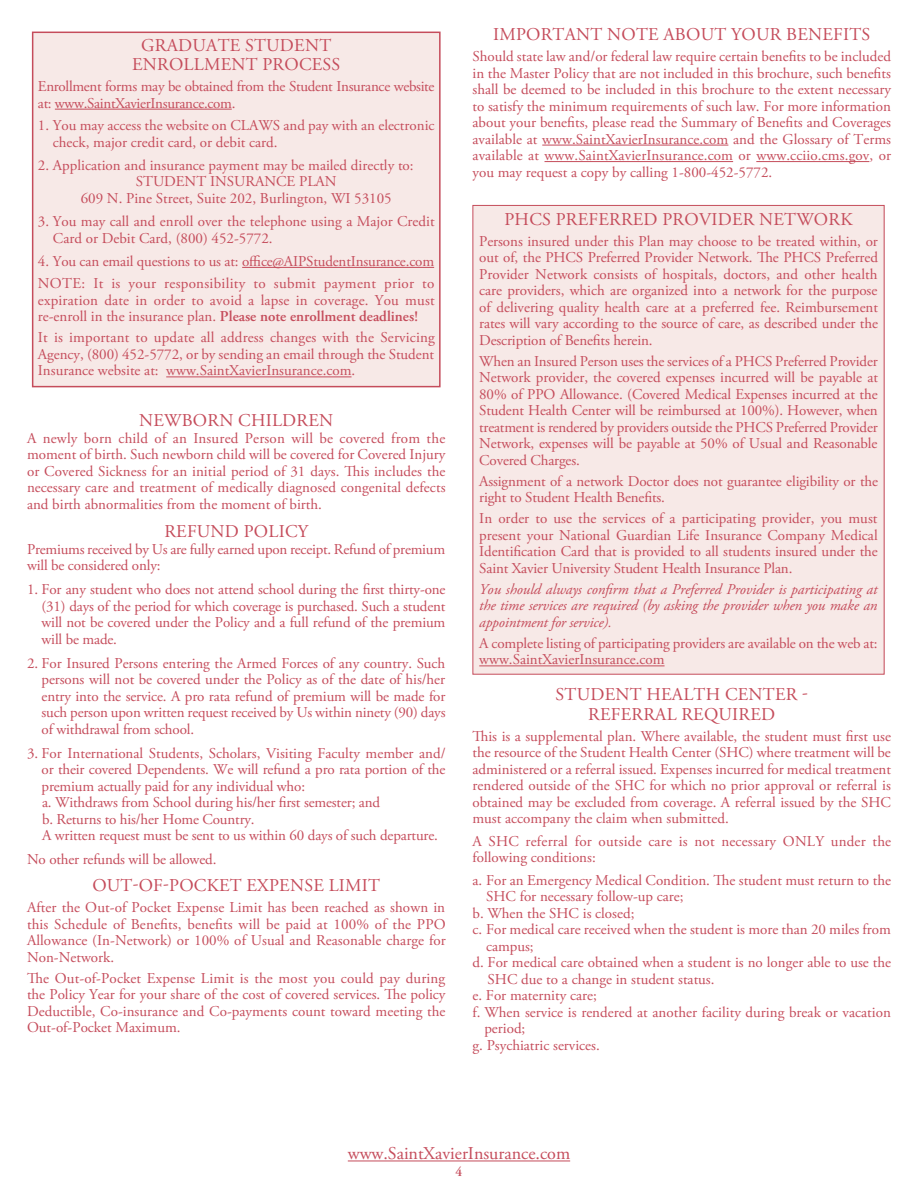
<style>
.page{position:relative;width:918px;height:1188px;background:#fff}
.page>*{position:absolute;margin:0;border:0;box-sizing:border-box;transform-origin:0 0}
.t1{font:18px/19.5px "Adobe Garamond Pro";letter-spacing:.015em;color:#c54c5b;text-align:center}
.t2{font:15px/16.5px "Adobe Garamond Pro";color:#c54c5b;text-align:justify}
.t3{font:italic 15px/16.5px "Adobe Garamond Pro";letter-spacing:-.01em;color:#c54c5b;text-align:justify}
.t4{font:15px/16.5px "Adobe Garamond Pro";letter-spacing:-.02em;color:#c54c5b}
.t5{font:600 13.5px "Adobe Garamond Pro";color:#c54c5b}
.s1{font-weight:600}
</style>
<div class="page">
<div style="left:33px;top:32px;width:407px;height:355px;background:#f7e9e7"></div>
<hr style="left:55px;top:109px;width:177px;height:1px;background:#c54c5b">
<hr style="left:242px;top:267px;width:192px;height:1px;background:#c54c5b">
<hr style="left:166px;top:377px;width:186px;height:1px;background:#c54c5b">
<div style="left:32px;top:32px;width:409px;height:355px;border:2px solid #c54c5b"></div>
<hr style="left:542px;top:145px;width:186px;height:1px;background:#c54c5b">
<hr style="left:545px;top:161px;width:188px;height:1px;background:#c54c5b">
<hr style="left:756px;top:161px;width:113px;height:1px;background:#c54c5b">
<div style="left:473px;top:205px;width:411px;height:469px;background:#f7e9e7"></div>
<hr style="left:479px;top:666px;width:186px;height:1px;background:#c54c5b">
<hr style="left:348px;top:1161px;width:222px;height:1px;background:#c54c5b">
<p class="t1" style="left:132px;top:36px;width:210px">GRADUATE STUDENT<br>ENROLLMENT PROCESS</p>
<p class="t4" style="left:38px;top:79px;width:398px">Enrollment forms may be obtained from the Student Insurance website at: www.SaintXavierInsurance.com.</p>
<p class="t2" style="left:53px;top:118px;width:383px;text-indent:-15px">1. You may access the website on CLAWS and pay with an electronic check, major credit card, or debit card.</p>
<p class="t2" style="left:38px;top:157px;width:377px">2. Application and insurance payment may be mailed directly to:</p>
<p class="t2" style="left:136px;top:174px;width:202px">STUDENT INSURANCE PLAN</p>
<p class="t2" style="left:81px;top:190px;width:313px">609 N. Pine Street, Suite 202, Burlington, WI 53105</p>
<p class="t2" style="left:53px;top:214px;width:383px;text-indent:-15px">3. You may call and enroll over the telephone using a Major Credit<br>Card or Debit Card, (800) 452-5772.</p>
<p class="t2" style="left:38px;top:250px;width:398px;line-height:22.5px">4. You can email questions to us at: office@AIPStudentInsurance.com<br>NOTE: It is your responsibility to submit payment prior to</p>
<p class="t2" style="left:38px;top:292px;width:398px">expiration date in order to avoid a lapse in coverage. You must re-enroll in the insurance plan. <span class="s1">Please note enrollment deadlines!</span></p>
<p class="t2" style="left:38px;top:330px;width:398px">It is important to update all address changes with the Servicing Agency, (800) 452-5772, or by sending an email through the Student Insurance website at: www.SaintXavierInsurance.com.</p>
<p class="t1" style="left:139px;top:412px;width:196px">NEWBORN CHILDREN</p>
<p class="t2" style="left:27px;top:430px;width:420px">A newly born child of an Insured Person will be covered from the moment of birth. Such newborn child will be covered for Covered Injury or Covered Sickness for an initial period of 31 days. This includes the necessary care and treatment of medically diagnosed congenital defects and birth abnormalities from the moment of birth.</p>
<p class="t1" style="left:164px;top:523px;width:145px">REFUND POLICY</p>
<p class="t2" style="left:27px;top:541px;width:420px">Premiums received by Us are fully earned upon receipt. Refund of premium will be considered only:</p>
<p class="t2" style="left:42px;top:582px;width:405px;text-indent:-15px">1. For any student who does not attend school during the first thirty-one (31) days of the period for which coverage is purchased. Such a student will not be covered under the Policy and a full refund of the premium will be made.</p>
<p class="t2" style="left:42px;top:655px;width:406px;text-indent:-15px">2. For Insured Persons entering the Armed Forces of any country. Such persons will not be covered under the Policy as of the date of his/her entry into the service. A pro rata refund of premium will be made for such person upon written request received by Us within ninety (90) days of withdrawal from school.</p>
<p class="t2" style="left:42px;top:745px;width:406px;text-align:left;text-indent:-15px">3. For International Students, Scholars, Visiting Faculty member and/ or their covered Dependents. We will refund a pro rata portion of the premium actually paid for any individual who:<br>a. Withdraws from School during his/her first semester; and<br>b. Returns to his/her Home Country.<br>A written request must be sent to us within 60 days of such departure.</p>
<p class="t2" style="left:27px;top:852px;width:191px">No other refunds will be allowed.</p>
<p class="t1" style="left:92px;top:877px;width:289px">OUT-OF-POCKET EXPENSE LIMIT</p>
<p class="t2" style="left:27px;top:900px;width:420px">After the Out-of Pocket Expense Limit has been reached as shown in this Schedule of Benefits, benefits will be paid at 100% of the PPO Allowance (In-Network) or 100% of Usual and Reasonable charge for Non-Network.</p>
<p class="t2" style="left:27px;top:970px;width:420px">The Out-of-Pocket Expense Limit is the most you could pay during the Policy Year for your share of the cost of covered services. The policy Deductible, Co-insurance and Co-payments count toward meeting the Out-of-Pocket Maximum.</p>
<p class="t1" style="left:493px;top:25px;width:379px">IMPORTANT NOTE ABOUT YOUR BENEFITS</p>
<p class="t2" style="left:472px;top:49px;width:420px">Should state law and/or federal law require certain benefits to be included in the Master Policy that are not included in this brochure, such benefits shall be deemed to be included in this brochure to the extent necessary to satisfy the minimum requirements of such law. For more information about your benefits, please read the Summary of Benefits and Coverages available at www.SaintXavierInsurance.com and the Glossary of Terms available at www.SaintXavierInsurance.com or www.cciio.cms.gov, or you may request a copy by calling 1-800-452-5772.</p>
<p class="t1" style="left:504px;top:210px;width:350px">PHCS PREFERRED PROVIDER NETWORK</p>
<p class="t2" style="left:479px;top:233px;width:400px">Persons insured under this Plan may choose to be treated within, or out of, the PHCS Preferred Provider Network. The PHCS Preferred Provider Network consists of hospitals, doctors, and other health care providers, which are organized into a network for the purpose of delivering quality health care at a preferred fee. Reimbursement rates will vary according to the source of care, as described under the Description of Benefits herein.</p>
<p class="t2" style="left:479px;top:353px;width:400px">When an Insured Person uses the services of a PHCS Preferred Provider Network provider, the covered expenses incurred will be payable at 80% of PPO Allowance. (Covered Medical Expenses incurred at the Student Health Center will be reimbursed at 100%). However, when treatment is rendered by providers outside the PHCS Preferred Provider Network, expenses will be payable at 50% of Usual and Reasonable Covered Charges.</p>
<p class="t2" style="left:479px;top:473px;width:400px">Assignment of a network Doctor does not guarantee eligibility or the right to Student Health Benefits.</p>
<p class="t2" style="left:479px;top:511px;width:400px">In order to use the services of a participating provider, you must present your National Guardian Life Insurance Company Medical Identification Card that is provided to all students insured under the Saint Xavier University Student Health Insurance Plan.</p>
<p class="t3" style="left:479px;top:581px;width:400px">You should always confirm that a Preferred Provider is participating at the time services are required (by asking the provider when you make an appointment for service).</p>
<p class="t2" style="left:479px;top:635px;width:400px">A complete listing of participating providers are available on the web at: www.SaintXavierInsurance.com</p>
<p class="t1" style="left:556px;top:685px;width:254px">STUDENT HEALTH CENTER -<br>REFERRAL REQUIRED</p>
<p class="t2" style="left:472px;top:728px;width:420px">This is a supplemental plan. Where available, the student must first use the resource of the Student Health Center (SHC) where treatment will be administered or a referral issued. Expenses incurred for medical treatment rendered outside of the SHC for which no prior approval or referral is obtained may be excluded from coverage. A referral issued by the SHC must accompany the claim when submitted.</p>
<p class="t2" style="left:472px;top:833px;width:420px">A SHC referral for outside care is not necessary ONLY under the following conditions:</p>
<p class="t2" style="left:472px;top:872px;width:420px">a. For an Emergency Medical Condition. The student must return to the</p>
<p class="t2" style="left:486px;top:889px;width:199px">SHC for necessary follow-up care;</p>
<p class="t2" style="left:472px;top:905px;width:163px">b. When the SHC is closed;</p>
<p class="t2" style="left:472px;top:922px;width:420px">c. For medical care received when the student is more than 20 miles from</p>
<p class="t2" style="left:486px;top:938px;width:49px">campus;</p>
<p class="t2" style="left:472px;top:955px;width:420px">d. For medical care obtained when a student is no longer able to use the</p>
<p class="t2" style="left:488px;top:971px;width:228px">SHC due to a change in student status.</p>
<p class="t2" style="left:472px;top:988px;width:126px">e. For maternity care;</p>
<p class="t2" style="left:472px;top:1004px;width:420px">f. When service is rendered at another facility during break or vacation</p>
<p class="t2" style="left:484px;top:1021px;width:43px">period;</p>
<p class="t2" style="left:472px;top:1037px;width:129px">g. Psychiatric services.</p>
<p class="t1" style="left:348px;top:1144px;width:224px">www.SaintXavierInsurance.com</p>
<p class="t5" style="left:456px;top:1163px;width:8px">4</p>
</div>
